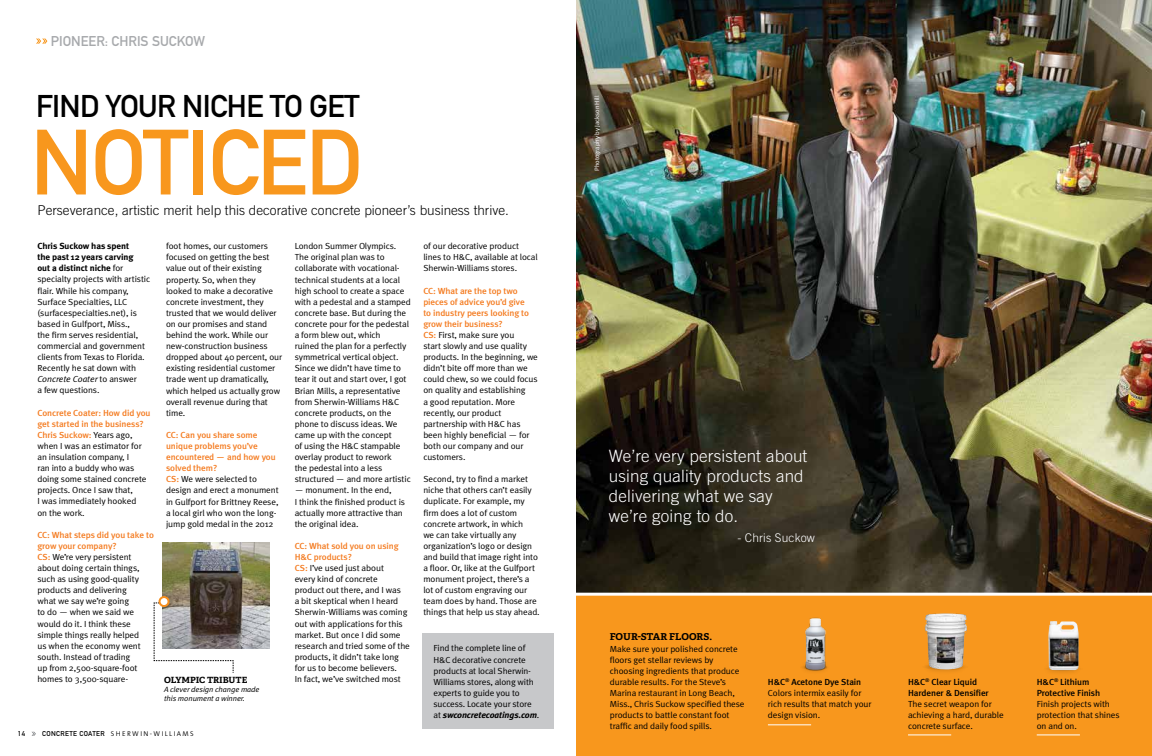
<style>
.page{position:relative;width:1152px;height:756px;background:#fff}
.page>*{position:absolute;margin:0;border:0;box-sizing:border-box;transform-origin:0 0}
.t1{font:91px "DIN Mittelschrift Std";letter-spacing:-.02em;color:#f8971d}
.t2{font:31px "DIN Mittelschrift Std";letter-spacing:-.02em;color:#000}
.t3{font:300 17px/20px "Trade Gothic LT Std";color:#fff}
.t4{font:14px "DIN Mittelschrift Std";color:#a7a9ac}
.t5{font:300 13.5px "Trade Gothic LT Std";color:#000}
.t6{font:300 12px "Trade Gothic LT Std";color:#fff}
.t7{font:700 9.5px "Adelle";color:#000;scale:1.05 1}
.t8{font:8.8px/11.1px "Meta Plus Normal";letter-spacing:-.01em;color:#000;scale:1.05 1}
.t9{font:500 8.8px/11.1px "Meta Plus";letter-spacing:-.01em;color:#f47b20;scale:1.05 1}
.t10{font:500 8.8px/11.1px "Meta Plus";letter-spacing:-.01em;color:#000;scale:1.05 1}
.t11{font:700 8.8px/11.1px "Meta Plus";letter-spacing:-.01em;color:#000;scale:1.05 1}
.t12{font:italic 700 8.8px "Meta Plus";letter-spacing:-.015em;color:#000;scale:1.05 1}
.t13{font:700 8.6px "Adelle";letter-spacing:-.01em;color:#000;scale:1.05 1}
.t14{font:italic 7.6px/9px "Meta Plus Normal";letter-spacing:-.01em;color:#000;scale:1.05 1}
.t15{font:300 7px "The Sans B4";letter-spacing:.2em;color:#000}
.t16{font:7px "DIN Mittelschrift Std";color:#000}
.t17{font:6.3px "Meta Plus Normal";letter-spacing:-.01em;color:#fff;scale:1.05 1}
.s1{font-family:"Meta Plus Normal";font-weight:400}
.s2{font-style:italic}
.s3{font-family:"Meta Plus Normal";font-weight:400;color:#000}
.s4{font-family:"Meta Plus";font-weight:500;color:#f47b20}
.s5{font-family:"DIN Mittelschrift Std";font-weight:400}
.s6{font-family:"Meta Plus Normal";font-weight:400;font-style:normal}
</style>
<div class="page">
<svg style="left:32px;top:732px;width:4px;height:4px"></svg>
<svg style="left:36px;top:39px;width:11px;height:5px"></svg>
<img style="left:576px;top:0;width:576px;height:593px">
<div style="left:576px;top:596px;width:576px;height:160px;background:#f8971d"></div>
<hr style="left:1037px;top:735px;width:43px;height:1px;background:#fff">
<hr style="left:908px;top:735px;width:43px;height:1px;background:#fff">
<hr style="left:768px;top:725px;width:43px;height:1px;background:#fff">
<img style="left:163px;top:543px;width:106px;height:106px">
<svg style="left:154px;top:602px;width:80px;height:71px"></svg>
<div style="left:160px;top:597px;width:9px;height:9px;background:#fff;border-radius:50%"></div>
<div style="left:159px;top:596px;width:11px;height:11px;border:2px solid #f78f1e;border-radius:50%"></div>
<div style="left:423px;top:633px;width:131px;height:96px;background:#c7c8ca"></div>
<div style="left:922px;top:663px;width:47px;height:7px;background:#f4941c;border-radius:50%"></div>
<div style="left:923px;top:658px;width:44px;height:17px;background:#000;opacity:.19"></div>
<svg style="left:928px;top:664px;width:34px;height:6px"></svg>
<img style="left:924px;top:613px;width:43px;height:56px">
<div style="left:1043px;top:662px;width:40px;height:15px;background:#000;opacity:.19"></div>
<hr style="left:1048px;top:667px;width:30px;height:4px;background:#d28627;border-radius:50%">
<img style="left:1048px;top:621px;width:31px;height:49px">
<img style="left:804px;top:617px;width:23px;height:55px">
<h3 class="t4" style="left:51px;top:33px;width:156px">PIONEER: CHRIS SUCKOW</h3>
<h2 class="t2" style="left:36px;top:88px;width:325px">FIND YOUR NICHE to GET</h2>
<h1 class="t1" style="left:30px;top:109px;width:334px">NOTICED</h1>
<h3 class="t5" style="left:37px;top:202px;width:473px">Perseverance, artistic merit help this decorative concrete pioneer’s business thrive.</h3>
<p class="t11" style="left:37px;top:241px;width:93px">Chris Suckow has spent the past 12 years carving out a distinct niche <span class="s1">for</span></p>
<p class="t8" style="left:37px;top:274px;width:109px">specialty projects with artistic flair. While his company,<br>Surface Specialties, LLC (surfacespecialties.net), is based in Gulfport, Miss.,<br>the firm serves residential, commercial and government clients from Texas to Florida.<br>Recently he sat down with<br><span class="s2">Concrete Coater</span> to answer<br>a few questions.</p>
<p class="t9" style="left:37px;top:407px;width:109px">Concrete Coater: How did you get started in the business?<br>Chris Suckow: <span class="s3">Years ago,</span></p>
<p class="t8" style="left:37px;top:440px;width:105px">when I was an estimator for an insulation company, I<br>ran into a buddy who was doing some stained concrete projects. Once I saw that,<br>I was immediately hooked on the work.</p>
<p class="t9" style="left:37px;top:529px;width:112px">CC: What steps did you take to grow your company?</p>
<p class="t8" style="left:37px;top:551px;width:100px"><span class="s4">CS:</span> We’re very persistent about doing certain things, such as using good-quality products and delivering what we say we’re going<br>to do — when we said we would do it. I think these simple things really helped us when the economy went south. Instead of trading up from 2,500-square-foot homes to 3,500-square-</p>
<p class="t8" style="left:166px;top:241px;width:112px">foot homes, our customers focused on getting the best value out of their existing property. So, when they looked to make a decorative concrete investment, they trusted that we would deliver on our promises and stand behind the work. While our new-construction business dropped about 40 percent, our existing residential customer trade went up dramatically, which helped us actually grow overall revenue during that time.</p>
<p class="t9" style="left:166px;top:429px;width:106px">CC: Can you share some unique problems you’ve encountered — and how you solved them?</p>
<p class="t8" style="left:166px;top:474px;width:109px"><span class="s4">CS:</span> We were selected to design and erect a monument in Gulfport for Brittney Reese, a local girl who won the long&shy;jump gold medal in the 2012</p>
<p class="t13" style="left:164px;top:674px;width:81px">OLYMPIC TRIBUTE</p>
<p class="t14" style="left:164px;top:685px;width:93px">A clever design change made this monument a winner.</p>
<p class="t16" style="left:18px;top:730px;width:9px">14</p>
<p class="t15" style="left:42px;top:730px;width:152px"><span class="s5">CONCRETE COATER</span> SHERWIN-WILLIAMS</p>
<p class="t8" style="left:295px;top:241px;width:112px">London Summer Olympics.<br>The original plan was to collaborate with vocational&shy;technical students at a local high school to create a space with a pedestal and a stamped concrete base. But during the concrete pour for the pedestal a form blew out, which<br>ruined the plan for a perfectly symmetrical vertical object.<br>Since we didn’t have time to tear it out and start over, I got<br>Brian Mills, a representative from Sherwin-Williams H&amp;C concrete products, on the phone to discuss ideas. We came up with the concept<br>of using the H&amp;C stampable overlay product to rework<br>the pedestal into a less structured — and more artistic</p>
<p class="t8" style="left:295px;top:485px;width:107px">— monument. In the end,<br>I think the finished product is actually more attractive than the original idea.</p>
<p class="t9" style="left:295px;top:540px;width:101px">CC: What sold you on using<br>H&amp;C products?</p>
<p class="t8" style="left:295px;top:562px;width:111px"><span class="s4">CS:</span> I’ve used just about<br>every kind of concrete<br>product out there, and I was<br>a bit skeptical when I heard<br>Sherwin-Williams was coming out with applications for this market. But once I did some research and tried some of the products, it didn’t take long for us to become believers.<br>In fact, we’ve switched most</p>
<p class="t8" style="left:423px;top:240px;width:111px">of our decorative product lines to H&amp;C, available at local<br>Sherwin-Williams stores.</p>
<p class="t9" style="left:423px;top:285px;width:102px">CC: What are the top two pieces of advice you’d give to industry peers looking to grow their business?</p>
<p class="t8" style="left:423px;top:329px;width:111px"><span class="s4">CS:</span> First, make sure you<br>start slowly and use quality products. In the beginning, we didn’t bite off more than we could chew, so we could focus on quality and establishing<br>a good reputation. More recently, our product partnership with H&amp;C has been highly beneficial — for both our company and our customers.</p>
<p class="t8" style="left:423px;top:474px;width:112px">Second, try to find a market niche that others can’t easily duplicate. For example, my firm does a lot of custom concrete artwork, in which<br>we can take virtually any organization’s logo or design and build that image right into a floor. Or, like at the Gulfport monument project, there’s a lot of custom engraving our team does by hand. Those are things that help us stay ahead.</p>
<p class="t8" style="left:433px;top:643px;width:97px">Find the complete line of<br>H&amp;C decorative concrete products at local Sherwin-<br>Williams stores, along with experts to guide you to success. Locate your store</p>
<p class="t12" style="left:433px;top:710px;width:102px"><span class="s6">at</span> swconcretecoatings.com<span class="s6">.</span></p>
<p class="t17" style="left:593px;top:171px;width:73px;rotate:-90deg">Photography by Jackson Hill</p>
<h3 class="t3" style="left:609px;top:445px;width:200px">We’re very persistent about using quality products and delivering what we say we’re going to do.</h3>
<h3 class="t6" style="left:737px;top:530px;width:79px">- Chris Suckow</h3>
<p class="t7" style="left:610px;top:631px;width:14px">FOUR</p>
<p class="t7" style="left:638px;top:631px;width:11px">-STAR</p>
<p class="t7" style="left:669px;top:631px;width:8px">FLOORS</p>
<p class="t7" style="left:709px;top:631px;width:4px">.</p>
<p class="t8" style="left:610px;top:643px;width:130px">Make sure your polished concrete floors get stellar reviews by choosing ingredients that produce durable results. For the Steve’s Marina restaurant in Long Beach, Miss., Chris Suckow specified these products to battle constant foot traffic and daily food spills.</p>
<p class="t10" style="left:768px;top:676px;width:90px">H&amp;C<sup>®</sup> Acetone Dye Stain</p>
<p class="t8" style="left:768px;top:687px;width:100px">Colors intermix easily for rich results that match your design vision.</p>
<p class="t10" style="left:908px;top:676px;width:78px">H&amp;C<sup>®</sup> Clear Liquid<br>Hardener &amp; Densifier</p>
<p class="t8" style="left:908px;top:698px;width:93px">The secret weapon for achieving a hard, durable concrete surface.</p>
<p class="t10" style="left:1037px;top:676px;width:62px">H&amp;C<sup>®</sup> Lithium<br>Protective Finish</p>
<p class="t8" style="left:1037px;top:698px;width:81px">Finish projects with protection that shines on and on.</p>
</div>
